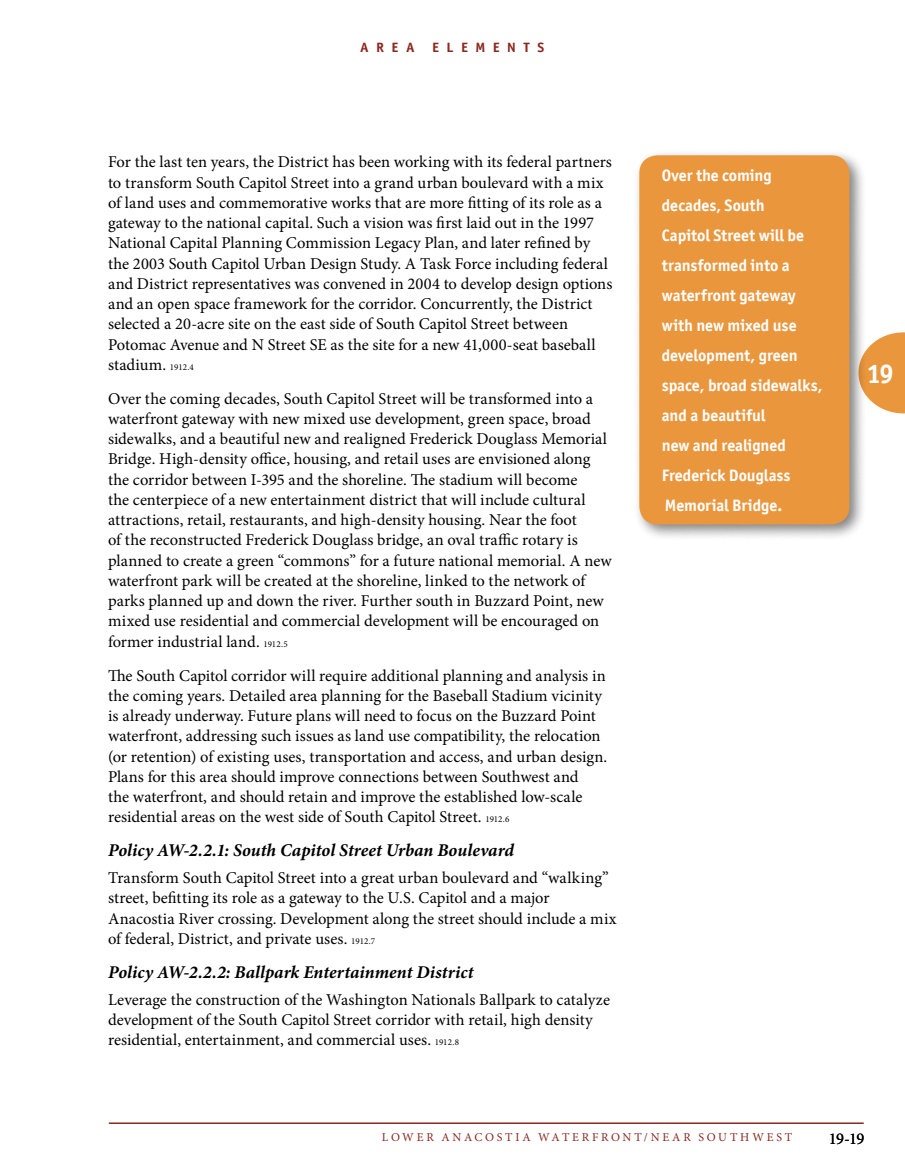
<style>
.page{position:relative;width:905px;height:1175px;background:#fff}
.page>*{position:absolute;margin:0;border:0;box-sizing:border-box;transform-origin:0 0}
.t1{font:700 27px "Officina Sans ITC Pro";color:#fff}
.t2{font:italic 700 18px "Minion Pro";color:#000}
.t3{font:16.5px/20.2px "Minion Pro";color:#000}
.t4{font:700 16.5px/30px "Officina Sans ITC Pro";letter-spacing:-.005em;color:#fff}
.t5{font:700 13.5px "Officina Sans ITC Pro";letter-spacing:.535em;color:#8a281f;scale:1.05 1}
.t6{font:12px "Minion Pro";letter-spacing:.23em;color:#8a281f}
.s1{font-size:9px}
</style>
<div class="page">
<svg style="left:867px;top:332px;width:37px;height:81px;background:#eca254"></svg>
<hr style="left:109px;top:1122px;width:754px;height:2px;background:#8a281f">
<div style="left:632px;top:149px;width:235px;height:393px;background:#000;opacity:.5"></div>
<div style="left:639px;top:155px;width:210px;height:369px;background:#ea963d;border-radius:18px"></div>
<p class="t5" style="left:360px;top:39px;width:53px">AREA</p>
<p class="t5" style="left:432px;top:39px;width:108px">ELEMENTS</p>
<p class="t3" style="left:108px;top:152px;width:506px">For the last ten years, the District has been working with its federal partners to transform South Capitol Street into a grand urban boulevard with a mix of land uses and commemorative works that are more fitting of its role as a gateway to the national capital. Such a vision was first laid out in the 1997<br>National Capital Planning Commission Legacy Plan, and later refined by the 2003 South Capitol Urban Design Study. A Task Force including federal and District representatives was convened in 2004 to develop design options and an open space framework for the corridor. Concurrently, the District selected a 20-acre site on the east side of South Capitol Street between Potomac Avenue and N Street SE as the site for a new 41,000-seat baseball stadium. <span class="s1">1912.4</span></p>
<p class="t3" style="left:108px;top:388px;width:505px">Over the coming decades, South Capitol Street will be transformed into a waterfront gateway with new mixed use development, green space, broad sidewalks, and a beautiful new and realigned Frederick Douglass Memorial Bridge. High-density office, housing, and retail uses are envisioned along the corridor between I-395 and the shoreline. The stadium will become<br>the centerpiece of a new entertainment district that will include cultural attractions, retail, restaurants, and high-density housing. Near the foot<br>of the reconstructed Frederick Douglass bridge, an oval traffic rotary is planned to create a green “commons” for a future national memorial. A new waterfront park will be created at the shoreline, linked to the network of parks planned up and down the river. Further south in Buzzard Point, new mixed use residential and commercial development will be encouraged on former industrial land. <span class="s1">1912.5</span></p>
<p class="t3" style="left:108px;top:665px;width:501px">The South Capitol corridor will require additional planning and analysis in the coming years. Detailed area planning for the Baseball Stadium vicinity is already underway. Future plans will need to focus on the Buzzard Point waterfront, addressing such issues as land use compatibility, the relocation (or retention) of existing uses, transportation and access, and urban design.<br>Plans for this area should improve connections between Southwest and<br>the waterfront, and should retain and improve the established low-scale residential areas on the west side of South Capitol Street. <span class="s1">1912.6</span></p>
<p class="t2" style="left:108px;top:837px;width:407px">Policy AW-2.2.1: South Capitol Street Urban Boulevard</p>
<p class="t3" style="left:108px;top:867px;width:510px">Transform South Capitol Street into a great urban boulevard and “walking” street, befitting its role as a gateway to the U.S. Capitol and a major Anacostia River crossing. Development along the street should include a mix of federal, District, and private uses. <span class="s1">1912.7</span></p>
<p class="t2" style="left:108px;top:959px;width:367px">Policy AW-2.2.2: Ballpark Entertainment District</p>
<p class="t3" style="left:108px;top:989px;width:503px">Leverage the construction of the Washington Nationals Ballpark to catalyze development of the South Capitol Street corridor with retail, high density residential, entertainment, and commercial uses. <span class="s1">1912.8</span></p>
<p class="t4" style="left:662px;top:160px;width:162px">Over the coming decades, South<br>Capitol Street will be transformed into a waterfront gateway with new mixed use development, green space, broad sidewalks, and a beautiful<br>new and realigned<br>Frederick Douglass<br>Memorial Bridge.</p>
<h1 class="t1" style="left:867px;top:357px;width:28px">19</h1>
<p class="t6" style="left:382px;top:1129px;width:412px">LOWER ANACOSTIA WATERFRONT/NEAR SOUTHWEST</p>
<p class="t3" style="left:828px;top:1128px;width:37px">19-19</p>
</div>
